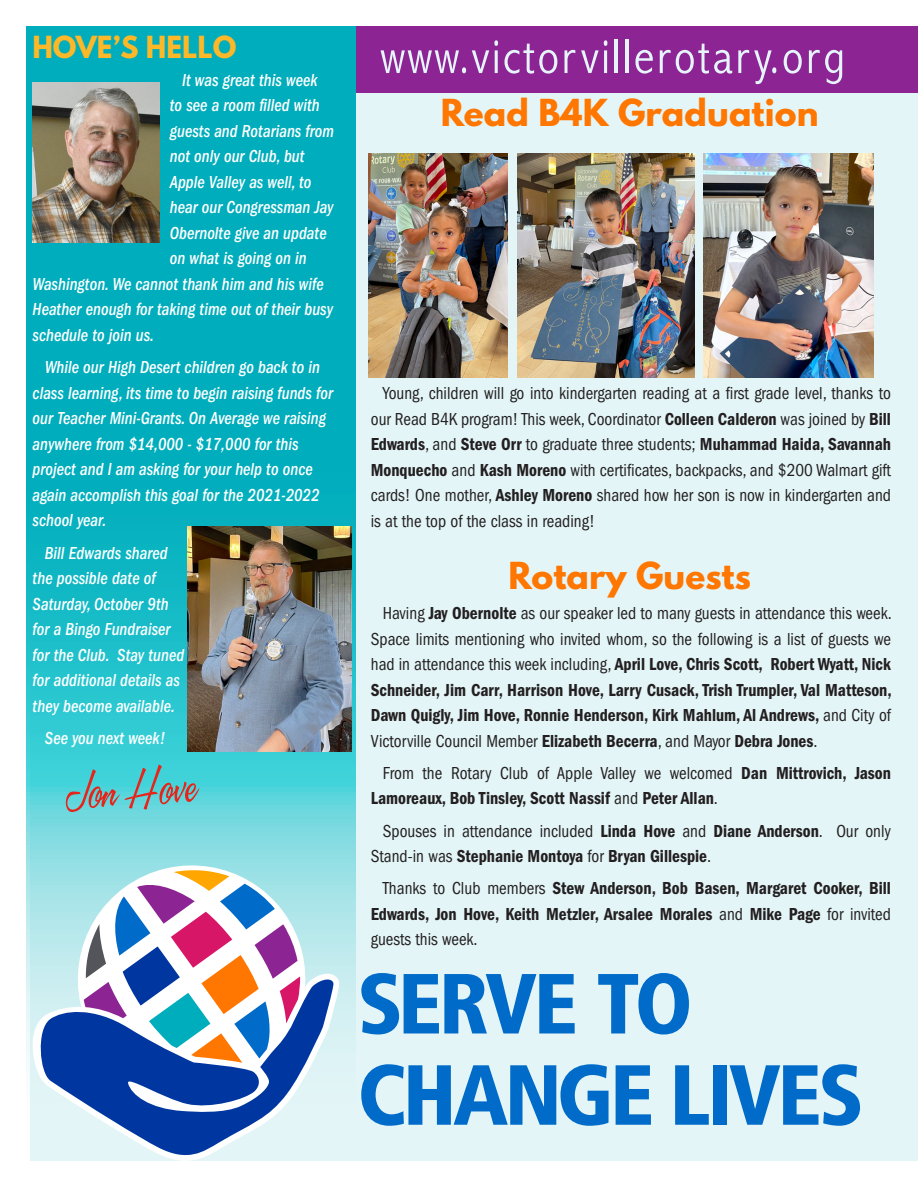
<style>
.page{position:relative;width:918px;height:1188px;background:#fff}
.page>*{position:absolute;margin:0;border:0;box-sizing:border-box;transform-origin:0 0}
.t1{font:300 condensed 48.75px "Abadi";letter-spacing:.05em;color:#e6f5fc}
.t2{font:700 33px "League Spartan";letter-spacing:.005em;color:#ff7600}
.t3{font:700 27px "League Spartan";color:#fcb828}
.t4{font:600 condensed 18px/25.5px "Franklin Gothic";color:#231f20;text-align:justify;scale:.95 1}
.t5{font:italic 500 condensed 18px/25.5px "Franklin Gothic";color:#fff;scale:.92 1}
.t6{font:condensed 18px/25.5px "Franklin Gothic";color:#231f20;scale:.95 1}
.s1{font-weight:600}
.s2{font-weight:400}
</style>
<div class="page">
<div style="left:30px;top:27px;width:888px;height:1134px;background:#e3f5f7"></div>
<div style="left:48px;top:27px;width:870px;height:66px;background:#8d2493"></div>
<svg style="left:26px;top:27px;width:330px;height:1041px;background:#1ab7c4"></svg>
<svg style="left:32px;top:972px;width:308px;height:96px"></svg>
<svg style="left:63px;top:850px;width:258px;height:128px;background:#a3e3e7"></svg>
<svg style="left:84px;top:869px;width:216px;height:109px;background:#b7b1cb"></svg>
<svg style="left:36px;top:978px;width:298px;height:183px"></svg>
<svg style="left:361px;top:973px;width:214px;height:62px"></svg>
<svg style="left:598px;top:973px;width:91px;height:62px"></svg>
<svg style="left:361px;top:1064px;width:248px;height:62px"></svg>
<svg style="left:616px;top:1065px;width:35px;height:60px"></svg>
<svg style="left:675px;top:1065px;width:34px;height:60px"></svg>
<div style="left:713px;top:1065px;width:14px;height:60px;background:#006bc8"></div>
<svg style="left:730px;top:1064px;width:130px;height:62px"></svg>
<img style="left:32px;top:82px;width:127px;height:160px">
<svg style="left:66px;top:765px;width:133px;height:47px;background:#68b5b9"></svg>
<img style="left:187px;top:527px;width:164px;height:224px">
<img style="left:704px;top:153px;width:170px;height:225px">
<img style="left:368px;top:153px;width:140px;height:225px">
<img style="left:517px;top:153px;width:177px;height:225px">
<p class="t3" style="left:32px;top:26px;width:206px">HOVE’S HELLO</p>
<p class="t5" style="left:182px;top:67px;width:149px">It was great this week</p>
<p class="t5" style="left:170px;top:93px;width:164px">to see a room filled with</p>
<p class="t5" style="left:170px;top:118px;width:180px">guests and Rotarians from</p>
<p class="t5" style="left:170px;top:144px;width:148px">not only our Club, but</p>
<p class="t5" style="left:170px;top:169px;width:156px">Apple Valley as well, to</p>
<p class="t5" style="left:170px;top:195px;width:180px">hear our Congressman Jay</p>
<p class="t5" style="left:170px;top:220px;width:172px">Obernolte give an update</p>
<p class="t5" style="left:170px;top:246px;width:150px">on what is going on in</p>
<p class="t5" style="left:33px;top:271px;width:318px">Washington. We cannot thank him and his wife</p>
<p class="t5" style="left:33px;top:297px;width:328px">Heather enough for taking time out of their busy</p>
<p class="t5" style="left:33px;top:322px;width:134px">schedule to join us.</p>
<p class="t5" style="left:33px;top:355px;width:328px;text-indent:12px">While our High Desert children go back to in class learning, its time to begin raising funds for our Teacher Mini-Grants. On Average we raising anywhere from $14,000 - $17,000 for this project and I am asking for your help to once again accomplish this goal for the 2021-2022 school year.</p>
<p class="t5" style="left:33px;top:540px;width:166px;text-indent:12px">Bill Edwards shared the possible date of<br>Saturday, October 9th for a Bingo Fundraiser for the Club. Stay tuned for additional details as they become available.</p>
<p class="t5" style="left:45px;top:726px;width:132px">See you next week!</p>
<p class="t1" style="left:380px;top:29px;width:466px">www.victorvillerotary.org</p>
<p class="t2" style="left:441px;top:87px;width:379px">Read B4K Graduation</p>
<p class="t6" style="left:371px;top:381px;width:549px;text-align:justify;text-indent:12px">Young, children will go into kindergarten reading at a first grade level, thanks to our Read B4K program! This week, Coordinator <span class="s1">Colleen Calderon</span> was joined by <span class="s1">Bill Edwards</span>, and <span class="s1">Steve Orr</span> to graduate three students; <span class="s1">Muhammad Haida, Savannah Monquecho</span> and <span class="s1">Kash Moreno</span> with certificates, backpacks, and $200 Walmart gift cards! One mother, <span class="s1">Ashley Moreno</span> shared how her son is now in kindergarten and is at the top of the class in reading!</p>
<p class="t2" style="left:509px;top:550px;width:244px">Rotary Guests</p>
<p class="t4" style="left:371px;top:601px;width:550px;text-indent:12px"><span class="s2">Having</span> Jay Obernolte <span class="s2">as our speaker led to many guests in attendance this week.<br>Space limits mentioning who invited whom, so the following is a list of guests we had in attendance this week including,</span> April Love, Chris Scott, Robert Wyatt, Nick Schneider, Jim Carr, Harrison Hove, Larry Cusack, Trish Trumpler, Val Matteson, Dawn Quigly, Jim Hove, Ronnie Henderson, Kirk Mahlum, Al Andrews, <span class="s2">and City of Victorville Council Member</span> Elizabeth Becerra<span class="s2">, and Mayor</span> Debra Jones<span class="s2">.</span></p>
<p class="t4" style="left:371px;top:760px;width:549px;text-indent:12px"><span class="s2">From the Rotary Club of Apple Valley we welcomed</span> Dan Mittrovich, Jason<br>Lamoreaux, Bob Tinsley, Scott Nassif <span class="s2">and</span> Peter Allan<span class="s2">.</span></p>
<p class="t6" style="left:371px;top:818px;width:549px;text-indent:12px">Spouses in attendance included <span class="s1">Linda Hove</span> and <span class="s1">Diane Anderson</span>. Our only<br>Stand-in was <span class="s1">Stephanie Montoya</span> for <span class="s1">Bryan Gillespie</span>.</p>
<p class="t4" style="left:371px;top:876px;width:549px;text-indent:12px"><span class="s2">Thanks to Club members</span> Stew Anderson, Bob Basen, Margaret Cooker, Bill Edwards, Jon Hove, Keith Metzler, Arsalee Morales <span class="s2">and</span> Mike Page <span class="s2">for invited guests this week.</span></p>
</div>
